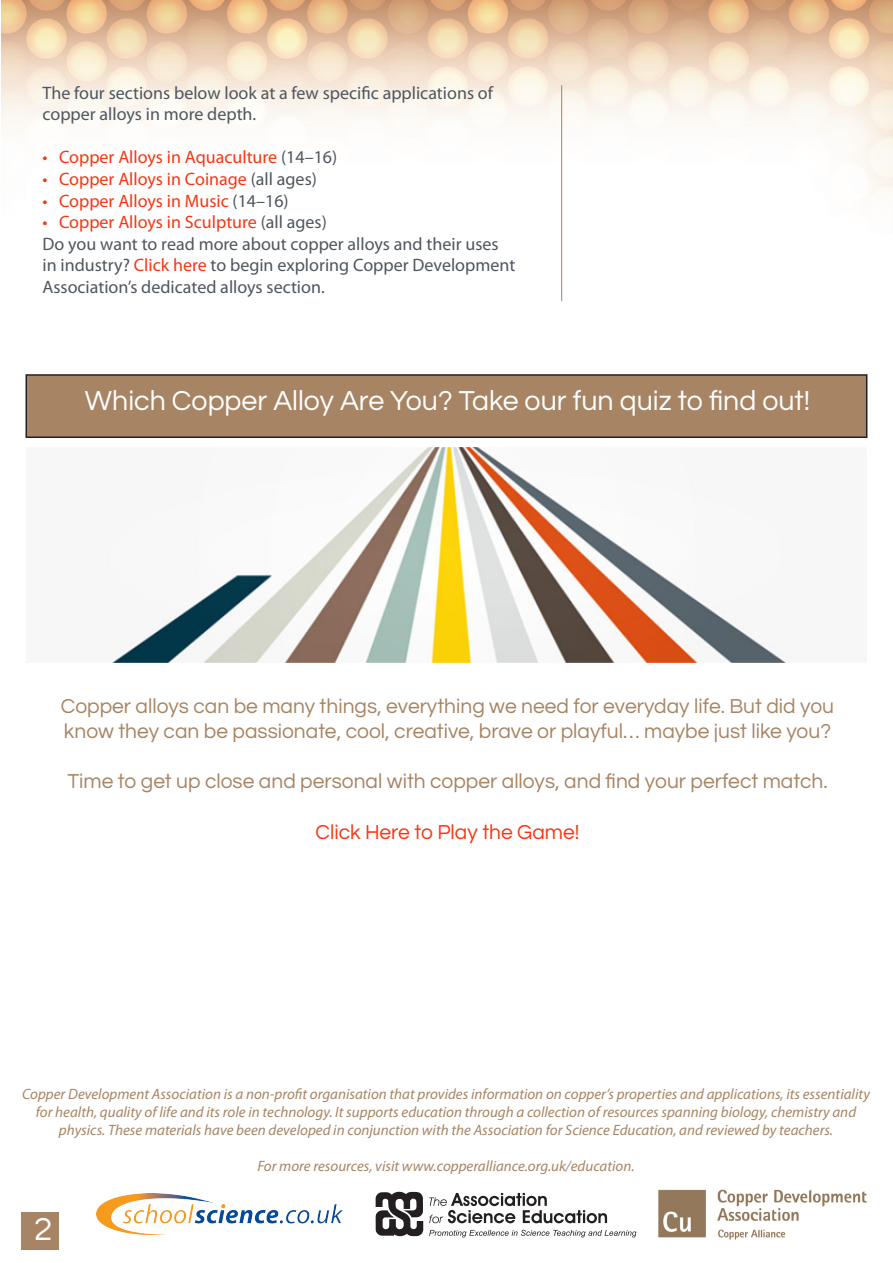
<style>
.page{position:relative;width:893px;height:1263px;background:#fff}
.page>*{position:absolute;margin:0;border:0;box-sizing:border-box;transform-origin:0 0}
.t1{font:33px "Questrial";color:#fff}
.t2{font:28.5px "Questrial";color:#fff}
.t3{font:21px/25.2px "Questrial";color:#a78463}
.t4{font:21px "Questrial";color:#f73712}
.t5{font:18px/21.6px "Myriad Pro";color:#4f565e}
.t6{font:18px "Myriad Pro";color:#f73712}
.t7{font:italic 15px/18px "Myriad Pro";color:#a78463;text-align:center}
.s1{color:#4f565e}
.s2{color:#f73712}
</style>
<div class="page">
<div style="left:26px;top:375px;width:841px;height:62px;background:#a78463"></div>
<div style="left:26px;top:374px;width:841px;height:64px;border:2px solid #231f20"></div>
<img style="left:2px;top:0;width:891px;height:301px">
<hr style="left:561px;top:85px;width:1px;height:216px;background:#a78463">
<div style="left:21px;top:1212px;width:38px;height:38px;background:#a78463"></div>
<img style="left:111px;top:447px;width:675px;height:215px">
<img style="left:97px;top:1193px;width:245px;height:41px">
<svg style="left:429px;top:1193px;width:178px;height:30px"></svg>
<svg style="left:429px;top:1230px;width:207px;height:7px"></svg>
<svg style="left:376px;top:1192px;width:47px;height:44px"></svg>
<img style="left:658px;top:1189px;width:209px;height:51px">
<p class="t5" style="left:43px;top:81px;width:452px">The four sections below look at a few specific applications of copper alloys in more depth.</p>
<p class="t6" style="left:43px;top:146px;width:296px">• Copper Alloys in Aquaculture <span class="s1">(14–16)</span></p>
<p class="t6" style="left:43px;top:168px;width:276px">• Copper Alloys in Coinage <span class="s1">(all ages)</span></p>
<p class="t6" style="left:43px;top:189px;width:248px">• Copper Alloys in Music <span class="s1">(14–16)</span></p>
<p class="t6" style="left:43px;top:211px;width:286px">• Copper Alloys in Sculpture <span class="s1">(all ages)</span></p>
<p class="t5" style="left:43px;top:233px;width:474px">Do you want to read more about copper alloys and their uses in industry? <span class="s2">Click here</span> to begin exploring Copper Development<br>Association’s dedicated alloys section.</p>
<p class="t2" style="left:85px;top:387px;width:727px">Which Copper Alloy Are You? Take our fun quiz to find out!</p>
<p class="t3" style="left:61px;top:694px;width:775px">Copper alloys can be many things, everything we need for everyday life. But did you know they can be passionate, cool, creative, brave or playful… maybe just like you?</p>
<p class="t3" style="left:67px;top:769px;width:762px">Time to get up close and personal with copper alloys, and find your perfect match.</p>
<p class="t4" style="left:316px;top:821px;width:265px">Click Here to Play the Game!</p>
<p class="t7" style="left:22px;top:1084px;width:849px">Copper Development Association is a non-profit organisation that provides information on copper’s properties and applications, its essentiality for health, quality of life and its role in technology. It supports education through a collection of resources spanning biology, chemistry and physics. These materials have been developed in conjunction with the Association for Science Education, and reviewed by teachers.</p>
<p class="t7" style="left:257px;top:1156px;width:379px">For more resources, visit www.copperalliance.org.uk/education.</p>
<p class="t1" style="left:34px;top:1213px;width:20px">2</p>
</div>
